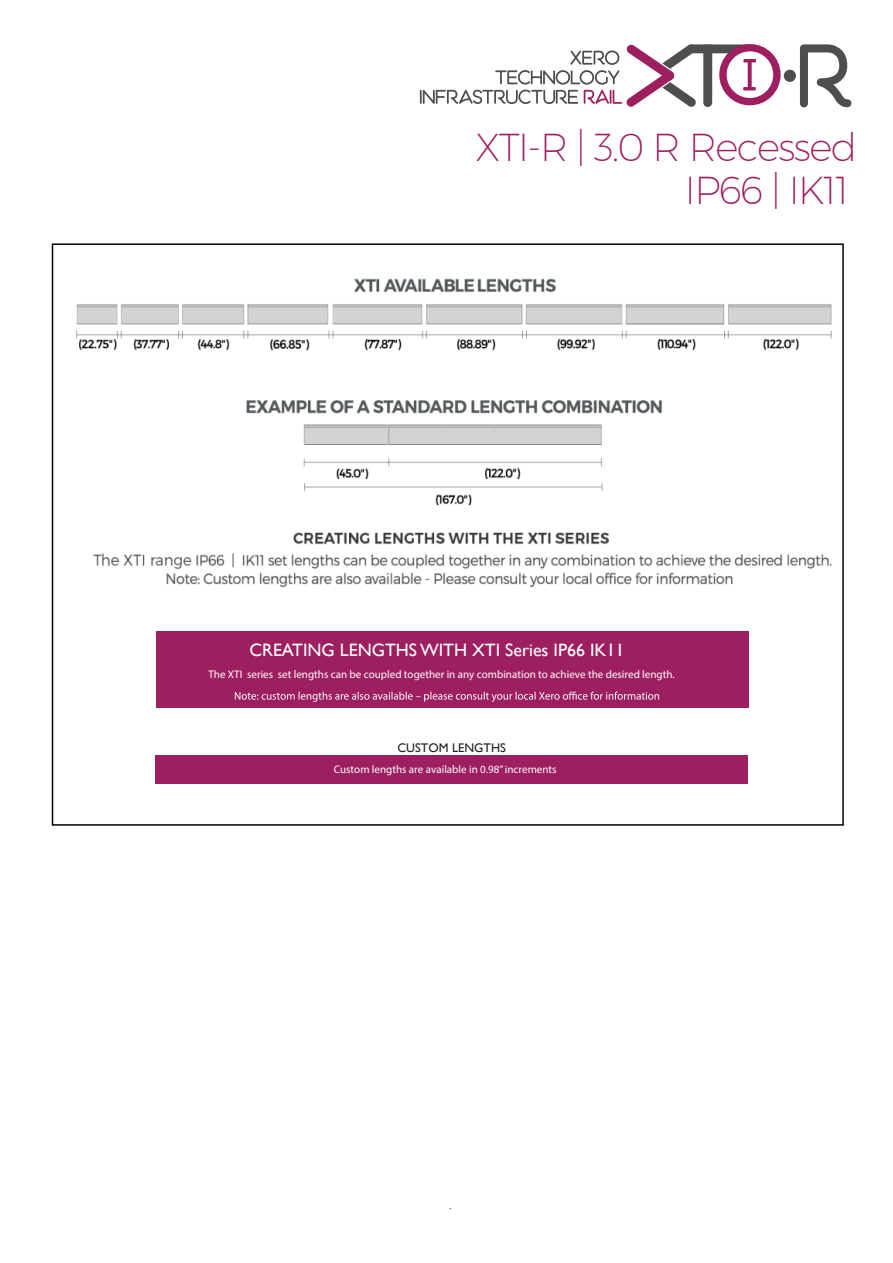
<style>
.page{position:relative;width:893px;height:1263px;background:#fff}
.page>*{position:absolute;margin:0;border:0;box-sizing:border-box;transform-origin:0 0}
.t1{font:200 39px/43.2px "Montserrat";letter-spacing:-.04em;color:#9d1f60;text-align:right}
.t2{font:18px "Gill Sans";color:#fff}
.t3{font:12.45px "Gill Sans";color:#221f20}
.t4{font:11.1px "Myriad Pro";color:#fff}
.t5{font:300 10.2px "Montserrat";color:#000}
</style>
<div class="page">
<img style="left:76px;top:278px;width:756px;height:385px">
<div style="left:156px;top:631px;width:592px;height:77px;background:#9d1f60"></div>
<svg style="left:235px;top:691px;width:424px;height:11px"></svg>
<div style="left:156px;top:755px;width:592px;height:28px;background:#9d1f60"></div>
<svg style="left:800px;top:44px;width:52px;height:63px"></svg>
<div style="left:784px;top:70px;width:12px;height:12px;background:#4d4e4e;border-radius:50%"></div>
<svg style="left:420px;top:44px;width:361px;height:63px"></svg>
<h1 class="t1" style="left:475px;top:124px;width:383px">XTI-R | 3.0 R Recessed<br>IP66 | IK11</h1>
<h2 class="t2" style="left:249px;top:639px;width:376px">CREATING LENGTHS WITH XTI Series IP66 IK11</h2>
<p class="t4" style="left:208px;top:668px;width:468px">The XTI series set lengths can be coupled together in any combination to achieve the desired length.</p>
<p class="t3" style="left:397px;top:740px;width:110px">CUSTOM LENGTHS</p>
<p class="t4" style="left:334px;top:762px;width:224px">Custom lengths are available in 0.98” increments</p>
<p class="t5" style="left:450px;top:1199px;width:4px">.</p>
</div>
